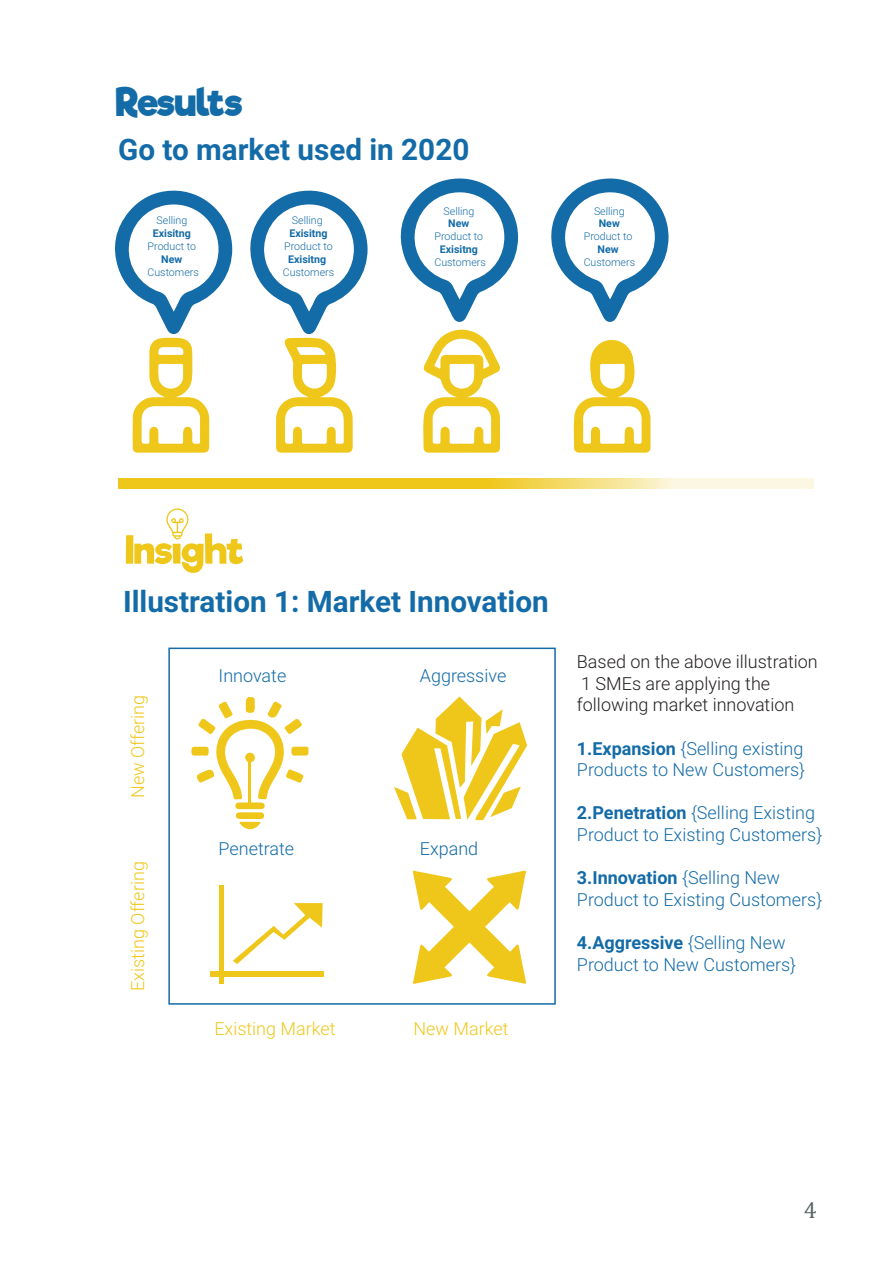
<style>
.page{position:relative;width:893px;height:1263px;background:#fff}
.page>*{position:absolute;margin:0;border:0;box-sizing:border-box;transform-origin:0 0}
.t1{font:700 37.5px "Riffic Free";letter-spacing:-.015em;color:#136ba7}
.t2{font:700 29.7px "Roboto";color:#136ba7}
.t3{font:23.55px "Cambria";color:#576163}
.t4{font:300 18px/21.6px "Roboto";color:#136ba7}
.t5{font:300 18px/21.6px "Roboto";color:#231f20}
.t6{font:300 18px "Roboto";color:#efc71a}
.t7{font:300 10.65px "Roboto";color:#136ba7}
.t8{font:700 10.65px "Roboto";color:#136ba7}
.s1{font-weight:700}
</style>
<div class="page">
<svg style="left:118px;top:478px;width:696px;height:11px;background:#f3d65b"></svg>
<div style="left:126px;top:535px;width:7px;height:29px;background:#efc71a"></div>
<svg style="left:134px;top:508px;width:109px;height:65px"></svg>
<svg style="left:115px;top:190px;width:117px;height:263px"></svg>
<svg style="left:250px;top:190px;width:118px;height:263px"></svg>
<svg style="left:400px;top:178px;width:118px;height:275px"></svg>
<svg style="left:551px;top:178px;width:117px;height:144px"></svg>
<svg style="left:573px;top:340px;width:78px;height:113px"></svg>
<svg style="left:191px;top:697px;width:118px;height:133px"></svg>
<div style="left:245px;top:753px;width:10px;height:9px;background:#efc71a;border-radius:50%"></div>
<hr style="left:248px;top:760px;width:3px;height:43px;background:#efc71a">
<svg style="left:394px;top:696px;width:133px;height:124px"></svg>
<svg style="left:233px;top:903px;width:90px;height:61px"></svg>
<hr style="left:220px;top:886px;width:4px;height:98px;background:#efc71a">
<div style="left:210px;top:971px;width:113px;height:5px;background:#efc71a"></div>
<svg style="left:413px;top:871px;width:113px;height:113px"></svg>
<div style="left:168px;top:648px;width:388px;height:357px;border:2px solid #136ba7"></div>
<h1 class="t1" style="left:116px;top:80px;width:128px">Results</h1>
<h2 class="t2" style="left:118px;top:129px;width:353px">Go to market used in 2020</h2>
<p class="t7" style="left:157px;top:213px;width:32px">Selling</p>
<p class="t8" style="left:153px;top:226px;width:40px">Exisitng</p>
<p class="t7" style="left:148px;top:239px;width:50px">Product to</p>
<p class="t8" style="left:161px;top:252px;width:23px">New</p>
<p class="t7" style="left:147px;top:264px;width:53px">Customers</p>
<p class="t7" style="left:292px;top:213px;width:32px">Selling</p>
<p class="t8" style="left:289px;top:226px;width:40px">Exisitng</p>
<p class="t7" style="left:284px;top:239px;width:50px">Product to</p>
<p class="t8" style="left:288px;top:252px;width:40px">Exisitng</p>
<p class="t7" style="left:283px;top:264px;width:53px">Customers</p>
<p class="t7" style="left:443px;top:203px;width:32px">Selling</p>
<p class="t8" style="left:448px;top:216px;width:23px">New</p>
<p class="t7" style="left:435px;top:229px;width:50px">Product to</p>
<p class="t8" style="left:440px;top:242px;width:40px">Exisitng</p>
<p class="t7" style="left:434px;top:254px;width:53px">Customers</p>
<p class="t7" style="left:594px;top:203px;width:32px">Selling</p>
<p class="t8" style="left:599px;top:216px;width:23px">New</p>
<p class="t7" style="left:584px;top:229px;width:50px">Product to</p>
<p class="t8" style="left:597px;top:242px;width:23px">New</p>
<p class="t7" style="left:584px;top:254px;width:53px">Customers</p>
<h2 class="t2" style="left:123px;top:581px;width:427px">Illustration 1: Market Innovation</h2>
<p class="t6" style="left:125px;top:798px;width:105px;rotate:-90deg">New Offering</p>
<p class="t6" style="left:125px;top:991px;width:131px;rotate:-90deg">Existing Offering</p>
<p class="t4" style="left:219px;top:664px;width:69px">Innovate</p>
<p class="t4" style="left:420px;top:664px;width:88px">Aggressive</p>
<p class="t4" style="left:219px;top:837px;width:77px">Penetrate</p>
<p class="t4" style="left:420px;top:837px;width:60px">Expand</p>
<p class="t6" style="left:214px;top:1016px;width:123px">Existing Market</p>
<p class="t6" style="left:413px;top:1016px;width:97px">New Market</p>
<p class="t5" style="left:577px;top:650px;width:242px">Based on the above illustration<br>1 SMEs are applying the following market innovation</p>
<p class="t4" style="left:577px;top:737px;width:230px"><span class="s1">1.Expansion</span> {Selling existing<br>Products to New Customers}</p>
<p class="t4" style="left:577px;top:801px;width:247px"><span class="s1">2.Penetration</span> {Selling Existing<br>Product to Existing Customers}</p>
<p class="t4" style="left:577px;top:866px;width:247px"><span class="s1">3.Innovation</span> {Selling New<br>Product to Existing Customers}</p>
<p class="t4" style="left:577px;top:931px;width:221px"><span class="s1">4.Aggressive</span> {Selling New<br>Product to New Customers}</p>
<h3 class="t3" style="left:804px;top:1195px;width:15px">4</h3>
</div>
